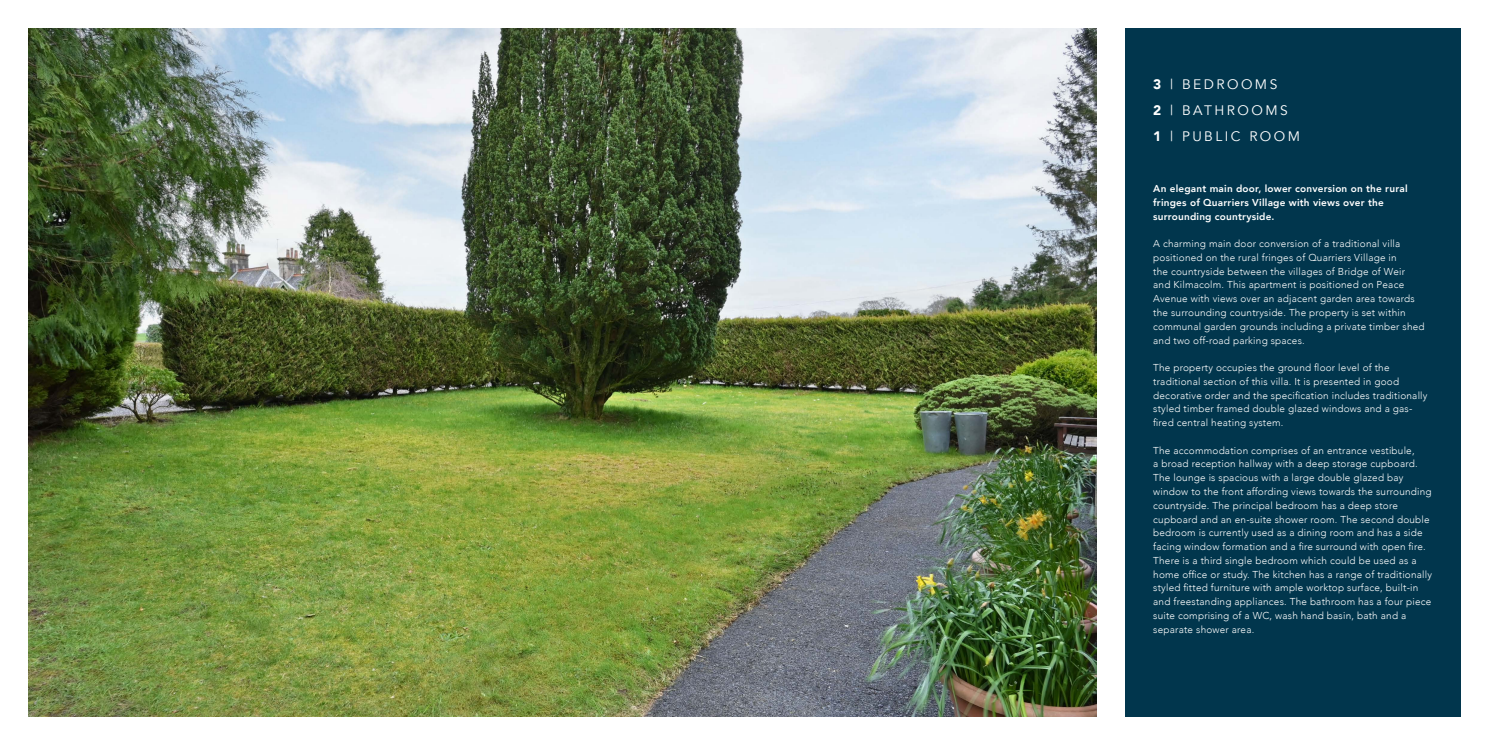
<style>
.page{position:relative;width:1489px;height:745px;background:#fff}
.page>*{position:absolute;margin:0;border:0;box-sizing:border-box;transform-origin:0 0}
.t1{font:13.75px/26.2px "Avenir";letter-spacing:.18em;color:#fff}
.t2{font:300 10px/13.8px "Avenir";letter-spacing:.02em;color:#fff}
.t3{font:800 10px/13.8px "Avenir";letter-spacing:.02em;color:#fff}
.s1{font-weight:900}
</style>
<div class="page">
<div style="left:28px;top:28px;width:1432px;height:688px;background:#01364d"></div>
<div style="left:1096px;top:0;width:28px;height:744px;background:#fff"></div>
<img style="left:28px;top:28px;width:1068px;height:688px">
<h1 class="t1" style="left:1153px;top:71px;width:148px"><span class="s1">3</span> | BEDROOMS<br><span class="s1">2</span> | BATHROOMS<br><span class="s1">1</span> | PUBLIC ROOM</h1>
<p class="t3" style="left:1153px;top:182px;width:256px">An elegant main door, lower conversion on the rural fringes of Quarriers Village with views over the surrounding countryside.</p>
<p class="t2" style="left:1153px;top:237px;width:273px">A charming main door conversion of a traditional villa positioned on the rural fringes of Quarriers Village in<br>the countryside between the villages of Bridge of Weir and Kilmacolm. This apartment is positioned on Peace Avenue with views over an adjacent garden area towards the surrounding countryside. The property is set within communal garden grounds including a private timber shed and two off-road parking spaces.</p>
<p class="t2" style="left:1153px;top:360px;width:276px">The property occupies the ground floor level of the traditional section of this villa. It is presented in good decorative order and the specification includes traditionally styled timber framed double glazed windows and a gas&shy;fired central heating system.</p>
<p class="t2" style="left:1153px;top:443px;width:280px">The accommodation comprises of an entrance vestibule,<br>a broad reception hallway with a deep storage cupboard.<br>The lounge is spacious with a large double glazed bay window to the front affording views towards the surrounding countryside. The principal bedroom has a deep store cupboard and an en-suite shower room. The second double bedroom is currently used as a dining room and has a side facing window formation and a fire surround with open fire.<br>There is a third single bedroom which could be used as a home office or study. The kitchen has a range of traditionally styled fitted furniture with ample worktop surface, built-in and freestanding appliances. The bathroom has a four piece suite comprising of a WC, wash hand basin, bath and a separate shower area.</p>
</div>
